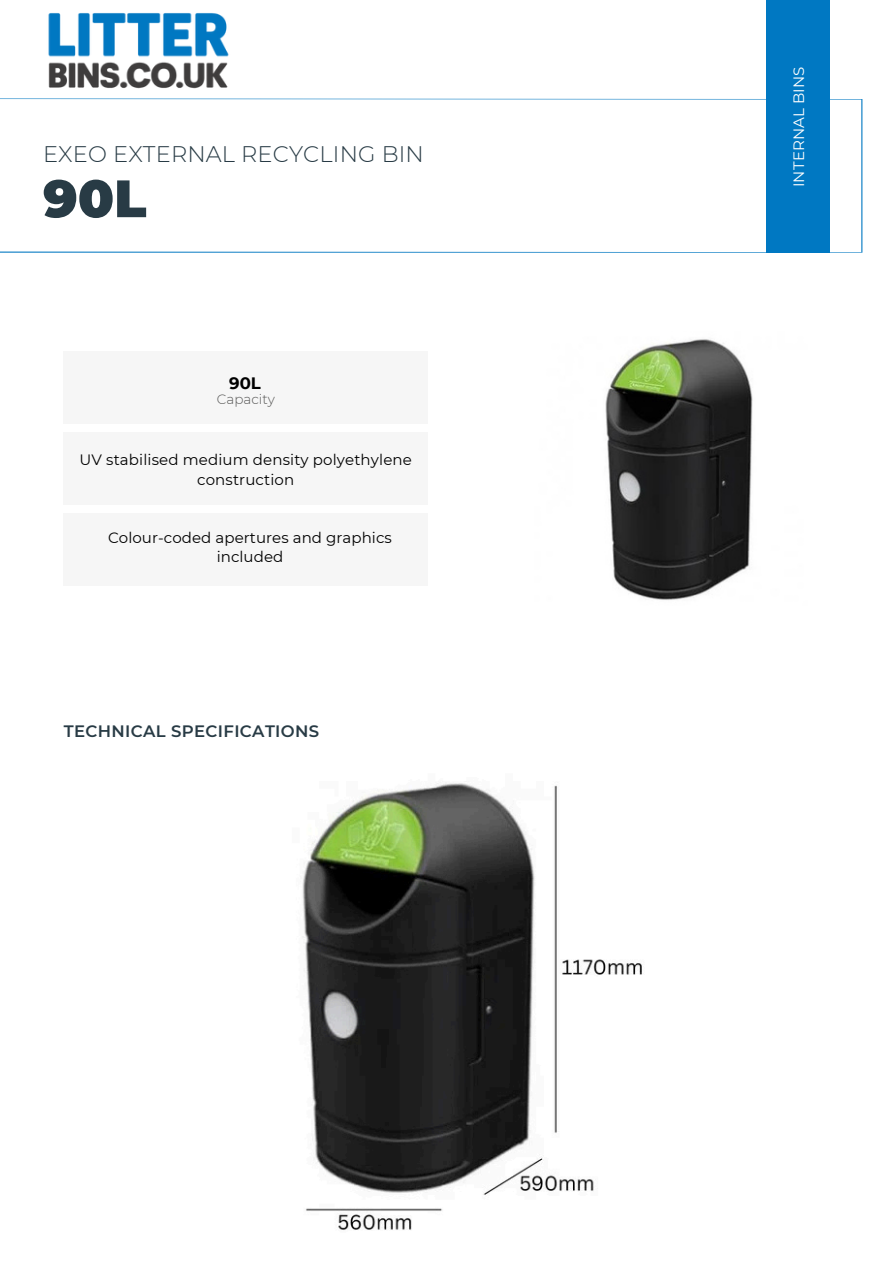
<style>
.page{position:relative;width:894px;height:1264px;background:#fff}
.page>*{position:absolute;margin:0;border:0;box-sizing:border-box;transform-origin:0 0}
.t1{font:900 52.5px "Montserrat";color:#283b45}
.t2{font:300 22.5px "Montserrat";letter-spacing:.005em;color:#283b45}
.t3{font:600 16.5px "Montserrat";letter-spacing:.02em;color:#283b45}
.t4{font:700 16.5px "Montserrat";color:#000}
.t5{font:15px/19.2px "Montserrat";letter-spacing:.01em;color:#000;text-align:center}
.t6{font:15px "Montserrat";letter-spacing:.01em;color:#fff}
.t7{font:300 13.5px "Montserrat";color:#575756}
</style>
<div class="page">
<svg style="left:0;top:98px;width:862px;height:155px"></svg>
<div style="left:765px;top:0;width:64px;height:252px;background:#0078c2"></div>
<div style="left:64px;top:352px;width:363px;height:72px;background:#f6f6f6"></div>
<div style="left:64px;top:433px;width:363px;height:72px;background:#f6f6f6"></div>
<div style="left:64px;top:514px;width:363px;height:72px;background:#f6f6f6"></div>
<img style="left:48px;top:13px;width:181px;height:76px">
<img style="left:302px;top:783px;width:340px;height:447px">
<img style="left:605px;top:339px;width:148px;height:261px">
<h1 class="t2" style="left:43px;top:140px;width:382px">EXEO EXTERNAL RECYCLING BIN</h1>
<h3 class="t1" style="left:43px;top:166px;width:105px">90L</h3>
<h5 class="t4" style="left:229px;top:373px;width:33px">90L</h5>
<p class="t7" style="left:217px;top:391px;width:60px">Capacity</p>
<p class="t5" style="left:79px;top:449px;width:334px;line-height:20.2px">UV stabilised medium density polyethylene construction</p>
<h3 class="t5" style="left:108px;top:528px;width:285px">Colour-coded apertures and graphics included</h3>
<h5 class="t3" style="left:64px;top:721px;width:257px">TECHNICAL SPECIFICATIONS</h5>
<p class="t6" style="left:789px;top:187px;width:122px;rotate:-90deg">INTERNAL BINS</p>
</div>
